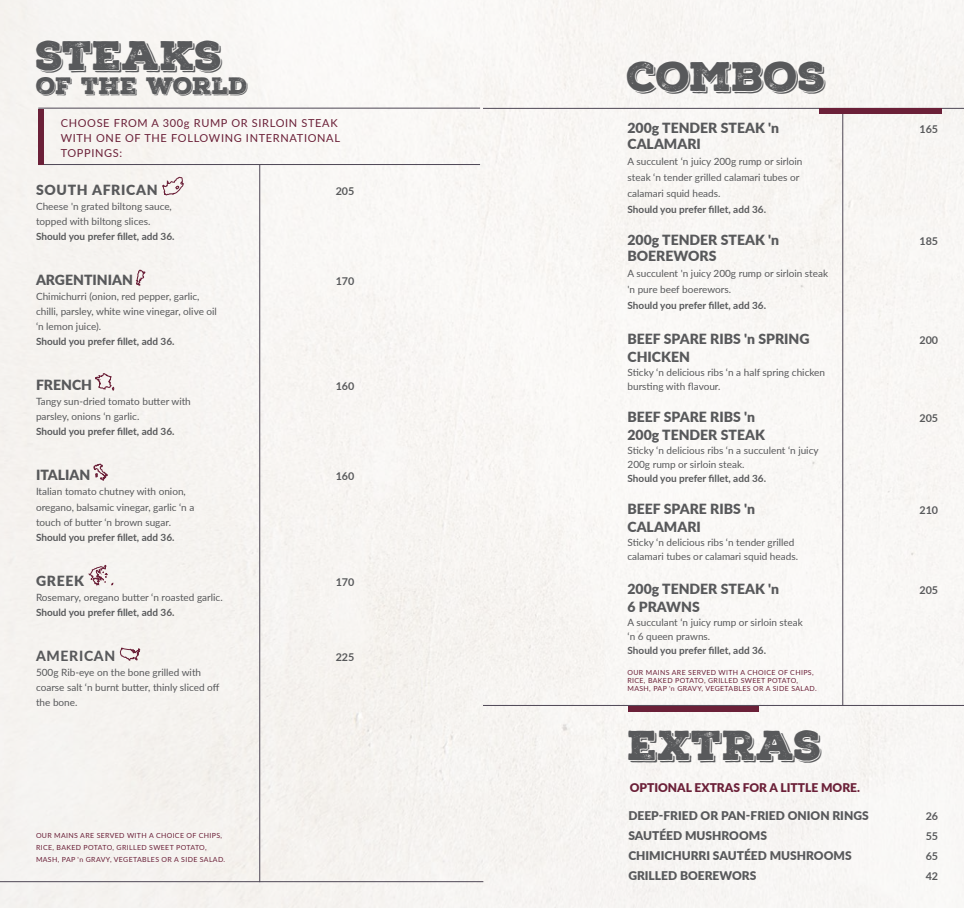
<style>
.page{position:relative;width:964px;height:908px;background:#fff}
.page>*{position:absolute;margin:0;border:0;box-sizing:border-box;transform-origin:0 0}
.t1{font:40.5px "Nexa Rust Slab Black Shadow 01";color:#58595b}
.t2{font:40px "Nexa Rust Slab Black Shadow 01";letter-spacing:-.005em;color:#58595b}
.t3{font:23px "Nexa Rust Slab Black Shadow 01";color:#58595b}
.t4{font:900 14px "Lato";color:#58595b}
.t5{font:900 14px "Lato";letter-spacing:.05em;color:#58595b}
.t6{font:800 14px "Lato";letter-spacing:.05em;color:#58595b}
.t7{font:900 12px "Lato";color:#58595b}
.t8{font:900 12px "Lato";color:#6b2038}
.t9{font:11px/15px "Lato";letter-spacing:.06em;color:#6b2038}
.t10{font:700 10.7px "Lato";color:#58595b}
.t11{font:10px/15px "Lato";color:#58595b}
.t12{font:700 10px "Lato";color:#58595b}
.t13{font:7px/8px "Lato";letter-spacing:.05em;color:#6b2038}
</style>
<div class="page">
<div style="left:0;top:0;width:964px;height:907px;background:#f7f5f3"></div>
<hr style="left:842px;top:111px;width:1px;height:594px;background:#4e4755">
<hr style="left:259px;top:164px;width:1px;height:717px;background:#4e4755">
<svg style="left:162px;top:174px;width:22px;height:22px"></svg>
<svg style="left:135px;top:269px;width:10px;height:16px"></svg>
<svg style="left:95px;top:370px;width:20px;height:21px"></svg>
<svg style="left:93px;top:457px;width:15px;height:27px"></svg>
<svg style="left:88px;top:563px;width:26px;height:23px"></svg>
<svg style="left:120px;top:645px;width:21px;height:19px"></svg>
<hr style="left:483px;top:108px;width:481px;height:1px;background:#4e4755">
<div style="left:819px;top:108px;width:123px;height:6px;background:#6b2038"></div>
<hr style="left:38px;top:164px;width:442px;height:1px;background:#4e4755">
<div style="left:38px;top:108px;width:6px;height:56px;background:#6b2038"></div>
<hr style="left:38px;top:108px;width:442px;height:1px;background:#4e4755">
<div style="left:629px;top:705px;width:130px;height:6px;background:#6b2038"></div>
<hr style="left:0;top:881px;width:483px;height:1px;background:#4e4755">
<hr style="left:483px;top:705px;width:481px;height:1px;background:#4e4755">
<h2 class="t2" style="left:36px;top:29px;width:188px">STEAKS</h2>
<h3 class="t3" style="left:36px;top:70px;width:213px">OF THE WORLD</h3>
<h2 class="t2" style="left:627px;top:49px;width:200px">COMBOS</h2>
<p class="t9" style="left:61px;top:115px;width:281px">CHOOSE FROM A 300g RUMP OR SIRLOIN STEAK<br>WITH ONE OF THE FOLLOWING INTERNATIONAL<br>TOPPINGS:</p>
<h3 class="t4" style="left:627px;top:118px;width:153px">200g TENDER STEAK 'n</h3>
<p class="t10" style="left:919px;top:121px;width:20px">165</p>
<h3 class="t4" style="left:627px;top:134px;width:75px">CALAMARI</h3>
<p class="t11" style="left:627px;top:153px;width:176px;line-height:16px">A succulent ‘n juicy 200g rump or sirloin steak ‘n tender grilled calamari tubes or calamari squid heads.</p>
<p class="t12" style="left:627px;top:202px;width:140px">Should you prefer fillet, add 36.</p>
<h3 class="t4" style="left:627px;top:230px;width:153px">200g TENDER STEAK 'n</h3>
<p class="t10" style="left:919px;top:233px;width:20px">185</p>
<h3 class="t4" style="left:627px;top:246px;width:91px">BOEREWORS</h3>
<p class="t11" style="left:627px;top:265px;width:202px;line-height:16px">A succulent 'n juicy 200g rump or sirloin steak 'n pure beef boerewors.</p>
<p class="t12" style="left:627px;top:298px;width:140px">Should you prefer fillet, add 36.</p>
<h3 class="t4" style="left:627px;top:328px;width:183px">BEEF SPARE RIBS 'n SPRING</h3>
<p class="t10" style="left:919px;top:331px;width:20px">200</p>
<h3 class="t4" style="left:627px;top:346px;width:64px">CHICKEN</h3>
<p class="t11" style="left:627px;top:364px;width:199px;line-height:14px">Sticky ‘n delicious ribs ‘n a half spring chicken bursting with flavour.</p>
<h3 class="t4" style="left:627px;top:406px;width:129px">BEEF SPARE RIBS 'n</h3>
<p class="t10" style="left:919px;top:409px;width:20px">205</p>
<h3 class="t4" style="left:627px;top:424px;width:139px">200g TENDER STEAK</h3>
<p class="t11" style="left:627px;top:442px;width:193px;line-height:14px">Sticky ‘n delicious ribs ‘n a succulent ‘n juicy<br>200g rump or sirloin steak.</p>
<p class="t12" style="left:627px;top:470px;width:140px">Should you prefer fillet, add 36.</p>
<h3 class="t4" style="left:627px;top:498px;width:129px">BEEF SPARE RIBS 'n</h3>
<p class="t10" style="left:919px;top:501px;width:20px">210</p>
<h3 class="t4" style="left:627px;top:516px;width:75px">CALAMARI</h3>
<p class="t11" style="left:627px;top:534px;width:172px;line-height:14px">Sticky ‘n delicious ribs ‘n tender grilled calamari tubes or calamari squid heads.</p>
<h3 class="t4" style="left:627px;top:578px;width:153px">200g TENDER STEAK 'n</h3>
<p class="t10" style="left:919px;top:581px;width:20px">205</p>
<h3 class="t4" style="left:627px;top:596px;width:74px">6 PRAWNS</h3>
<p class="t11" style="left:627px;top:614px;width:177px;line-height:14px">A succulant ‘n juicy rump or sirloin steak ‘n 6 queen prawns.</p>
<p class="t12" style="left:627px;top:642px;width:140px">Should you prefer fillet, add 36.</p>
<p class="t13" style="left:627px;top:667px;width:191px">OUR MAINS ARE SERVED WITH A CHOICE OF CHIPS,<br>RICE, BAKED POTATO, GRILLED SWEET POTATO,<br>MASH, PAP 'n GRAVY, VEGETABLES OR A SIDE SALAD.</p>
<h3 class="t5" style="left:36px;top:179px;width:123px">SOUTH AFRICAN</h3>
<p class="t10" style="left:336px;top:183px;width:20px">205</p>
<p class="t11" style="left:36px;top:198px;width:137px">Cheese 'n grated biltong sauce, topped with biltong slices.</p>
<p class="t12" style="left:36px;top:229px;width:140px">Should you prefer fillet, add 36.</p>
<h3 class="t4" style="left:36px;top:269px;width:98px">ARGENTINIAN</h3>
<p class="t10" style="left:336px;top:273px;width:20px">170</p>
<p class="t11" style="left:36px;top:288px;width:182px">Chimichurri (onion, red pepper, garlic, chilli, parsley, white wine vinegar, olive oil ‘n lemon juice).</p>
<p class="t12" style="left:36px;top:334px;width:140px">Should you prefer fillet, add 36.</p>
<h3 class="t4" style="left:36px;top:374px;width:58px">FRENCH</h3>
<p class="t10" style="left:336px;top:378px;width:20px">160</p>
<p class="t11" style="left:36px;top:393px;width:156px">Tangy sun-dried tomato butter with parsley, onions ‘n garlic.</p>
<p class="t12" style="left:36px;top:424px;width:140px">Should you prefer fillet, add 36.</p>
<h3 class="t4" style="left:36px;top:464px;width:56px">ITALIAN</h3>
<p class="t10" style="left:336px;top:468px;width:20px">160</p>
<p class="t11" style="left:36px;top:483px;width:160px">Italian tomato chutney with onion, oregano, balsamic vinegar, garlic ‘n a touch of butter ‘n brown sugar.</p>
<p class="t12" style="left:36px;top:529px;width:140px">Should you prefer fillet, add 36.</p>
<h3 class="t4" style="left:36px;top:569px;width:50px">GREEK</h3>
<p class="t10" style="left:336px;top:573px;width:20px">170</p>
<p class="t11" style="left:36px;top:588px;width:188px">Rosemary, oregano butter ‘n roasted garlic.</p>
<p class="t12" style="left:36px;top:604px;width:140px">Should you prefer fillet, add 36.</p>
<h3 class="t6" style="left:36px;top:645px;width:81px">AMERICAN</h3>
<p class="t10" style="left:336px;top:648px;width:20px">225</p>
<p class="t11" style="left:36px;top:663px;width:185px">500g Rib-eye on the bone grilled with coarse salt ‘n burnt butter, thinly sliced off the bone.</p>
<p class="t13" style="left:36px;top:829px;width:191px;line-height:12px">OUR MAINS ARE SERVED WITH A CHOICE OF CHIPS,<br>RICE, BAKED POTATO, GRILLED SWEET POTATO,<br>MASH, PAP 'n GRAVY, VEGETABLES OR A SIDE SALAD.</p>
<h1 class="t1" style="left:628px;top:717px;width:195px">EXTRAS</h1>
<p class="t8" style="left:630px;top:777px;width:232px">OPTIONAL EXTRAS FOR A LITTLE MORE.</p>
<p class="t7" style="left:628px;top:806px;width:242px">DEEP-FRIED OR PAN-FRIED ONION RINGS</p>
<p class="t10" style="left:925px;top:807px;width:14px">26</p>
<p class="t7" style="left:628px;top:826px;width:140px">SAUTÉED MUSHROOMS</p>
<p class="t10" style="left:925px;top:827px;width:14px">55</p>
<p class="t7" style="left:628px;top:846px;width:225px">CHIMICHURRI SAUTÉED MUSHROOMS</p>
<p class="t10" style="left:925px;top:847px;width:14px">65</p>
<p class="t7" style="left:628px;top:866px;width:129px">GRILLED BOEREWORS</p>
<p class="t10" style="left:925px;top:867px;width:14px">42</p>
</div>
